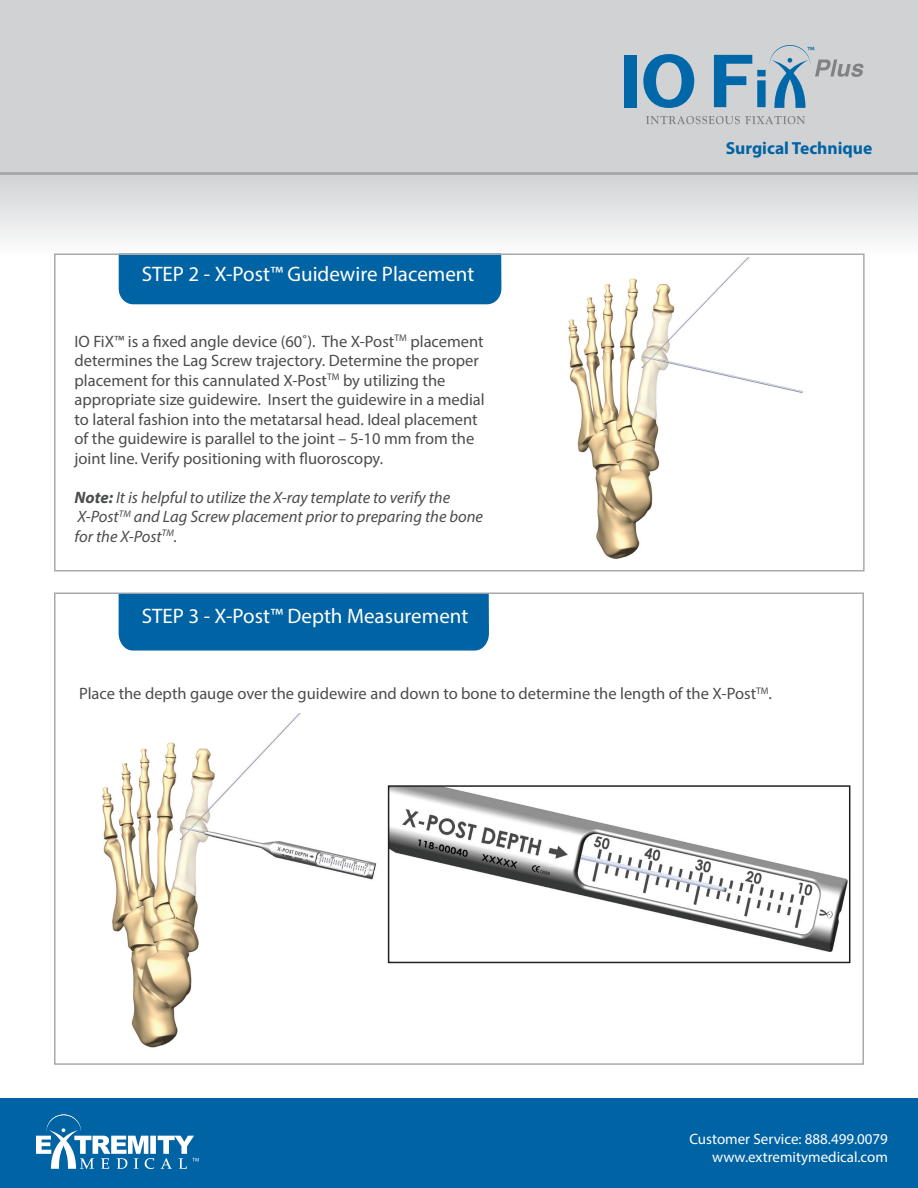
<style>
.page{position:relative;width:918px;height:1188px;background:#fff}
.page>*{position:absolute;margin:0;border:0;box-sizing:border-box;transform-origin:0 0}
.t1{font:21px "Myriad Pro";color:#fff}
.t2{font:700 17.55px "Myriad Pro";color:#0063a4}
.t3{font:16.5px/19.5px "Myriad Pro";color:#4b4c4d}
.t4{font:italic 16.5px/19.5px "Myriad Pro";color:#4b4c4d}
.t5{font:15px/18px "Myriad Pro";color:#fff;text-align:right}
.t6{font:12px "Myriad Pro";color:#0063a4}
.s1{font-weight:700}
</style>
<div class="page">
<div style="left:0;top:174px;width:918px;height:83px;background:linear-gradient(to bottom,#d0d2d4,#fefefe)"></div>
<div style="left:0;top:0;width:918px;height:172px;background:#d1d2d4"></div>
<hr style="left:0;top:172px;width:918px;height:3px;background:#a8a9ad">
<div style="left:119px;top:257px;width:382px;height:47px;background:#0063a4"></div>
<div style="left:119px;top:594px;width:370px;height:57px;background:#0063a4"></div>
<div style="left:54px;top:254px;width:811px;height:318px;border:2px solid #a8a9ad"></div>
<img style="left:568px;top:257px;width:235px;height:302px">
<img style="left:102px;top:714px;width:286px;height:334px">
<img style="left:391px;top:788px;width:456px;height:164px">
<div style="left:388px;top:785px;width:462px;height:178px;border:2px solid #231f20"></div>
<svg style="left:646px;top:116px;width:159px;height:8px"></svg>
<div style="left:624px;top:55px;width:12px;height:52px;background:#0068a9"></div>
<svg style="left:643px;top:54px;width:51px;height:54px"></svg>
<svg style="left:714px;top:45px;width:150px;height:63px"></svg>
<div style="left:0;top:1098px;width:918px;height:90px;background:#0063a4"></div>
<svg style="left:36px;top:1114px;width:163px;height:55px"></svg>
<p class="t6" style="left:807px;top:43px;width:9px">™</p>
<p class="t1" style="left:142px;top:261px;width:334px">STEP 2 - X-Post™ Guidewire Placement</p>
<p class="t3" style="left:75px;top:331px;width:412px">IO FiX™ is a fixed angle device (60˚). The X-Post<sup>TM</sup> placement determines the Lag Screw trajectory. Determine the proper placement for this cannulated X-Post<sup>TM</sup> by utilizing the appropriate size guidewire. Insert the guidewire in a medial to lateral fashion into the metatarsal head. Ideal placement of the guidewire is parallel to the joint – 5-10 mm from the joint line. Verify positioning with fluoroscopy.</p>
<p class="t4" style="left:75px;top:487px;width:410px"><span class="s1">Note:</span> It is helpful to utilize the X-ray template to verify the<br>X-Post<sup>TM</sup> and Lag Screw placement prior to preparing the bone for the X-Post<sup>TM</sup>.</p>
<p class="t1" style="left:142px;top:603px;width:328px">STEP 3 - X-Post™ Depth Measurement</p>
<p class="t2" style="left:726px;top:137px;width:148px">Surgical Technique</p>
<p class="t3" style="left:79px;top:684px;width:694px">Place the depth gauge over the guidewire and down to bone to determine the length of the X-Post<sup>TM</sup>.</p>
<p class="t5" style="left:689px;top:1130px;width:200px">Customer Service: 888.499.0079 www.extremitymedical.com</p>
</div>
